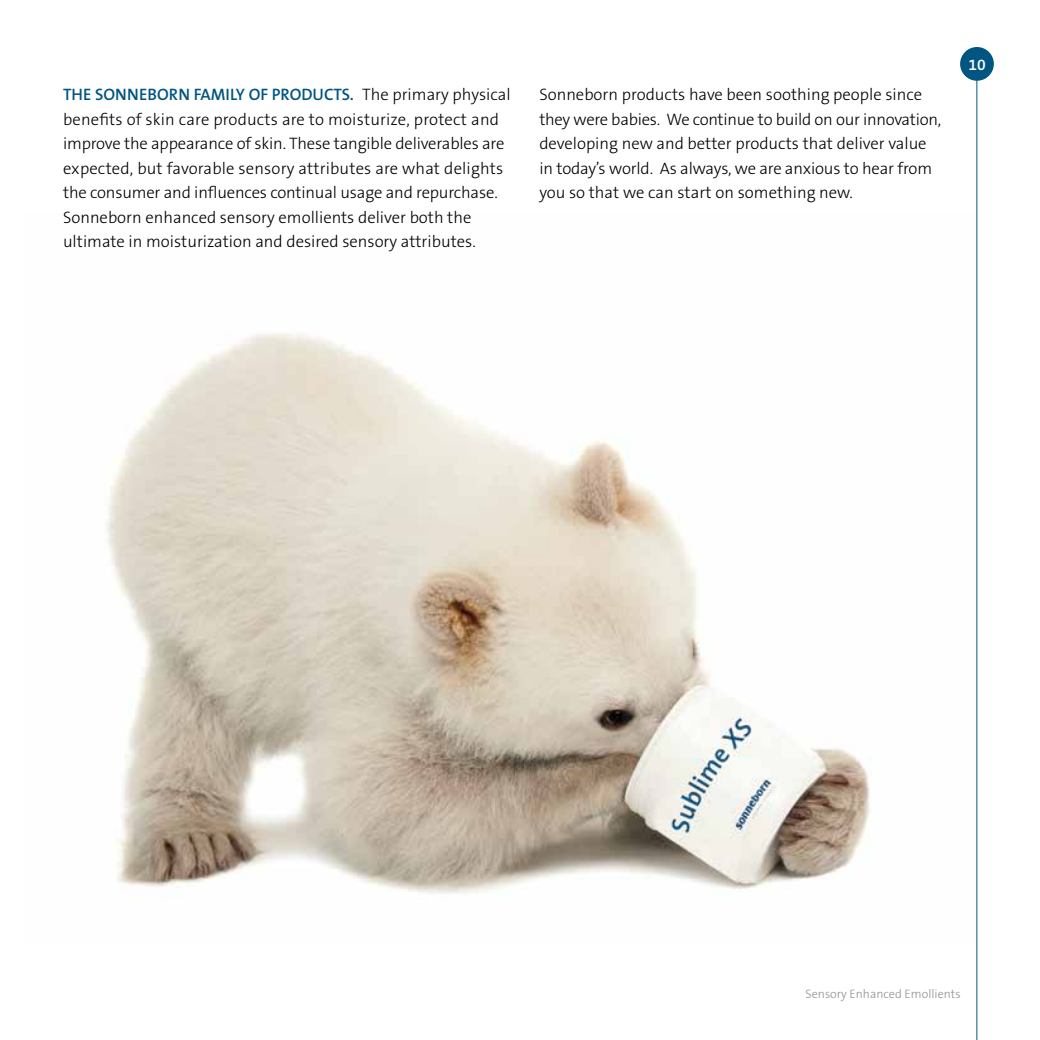
<style>
.page{position:relative;width:1040px;height:1040px;background:#fff}
.page>*{position:absolute;margin:0;border:0;box-sizing:border-box;transform-origin:0 0}
.t1{font:300 16.62px/24.5px "The Sans B3";color:#000}
.t2{font:600 16.62px "The Sans B6";color:#005581}
.t3{font:600 15.75px "The Sans B6";color:#fff}
.t4{font:300 12.25px "The Sans B3";color:#919195}
.s1{font-family:"The Sans B3";font-weight:300;color:#000}
</style>
<div class="page">
<img style="left:106px;top:333px;width:764px;height:560px">
<div style="left:960px;top:47px;width:33px;height:34px;background:#005581;border-radius:50%"></div>
<hr style="left:976px;top:79px;width:1px;height:961px;background:#005581">
<p class="t2" style="left:63px;top:85px;width:449px">THE SONNEBORN FAMILY OF PRODUCTS. <span class="s1">The primary physical</span></p>
<p class="t1" style="left:63px;top:107px;width:443px">benefits of skin care products are to moisturize, protect and improve the appearance of skin. These tangible deliverables are expected, but favorable sensory attributes are what delights the consumer and influences continual usage and repurchase.<br>Sonneborn enhanced sensory emollients deliver both the ultimate in moisturization and desired sensory attributes.</p>
<p class="t1" style="left:539px;top:83px;width:403px">Sonneborn products have been soothing people since they were babies. We continue to build on our innovation, developing new and better products that deliver value in today’s world. As always, we are anxious to hear from you so that we can start on something new.</p>
<p class="t3" style="left:968px;top:56px;width:19px">10</p>
<p class="t4" style="left:805px;top:987px;width:156px">Sensory Enhanced Emollients</p>
</div>
